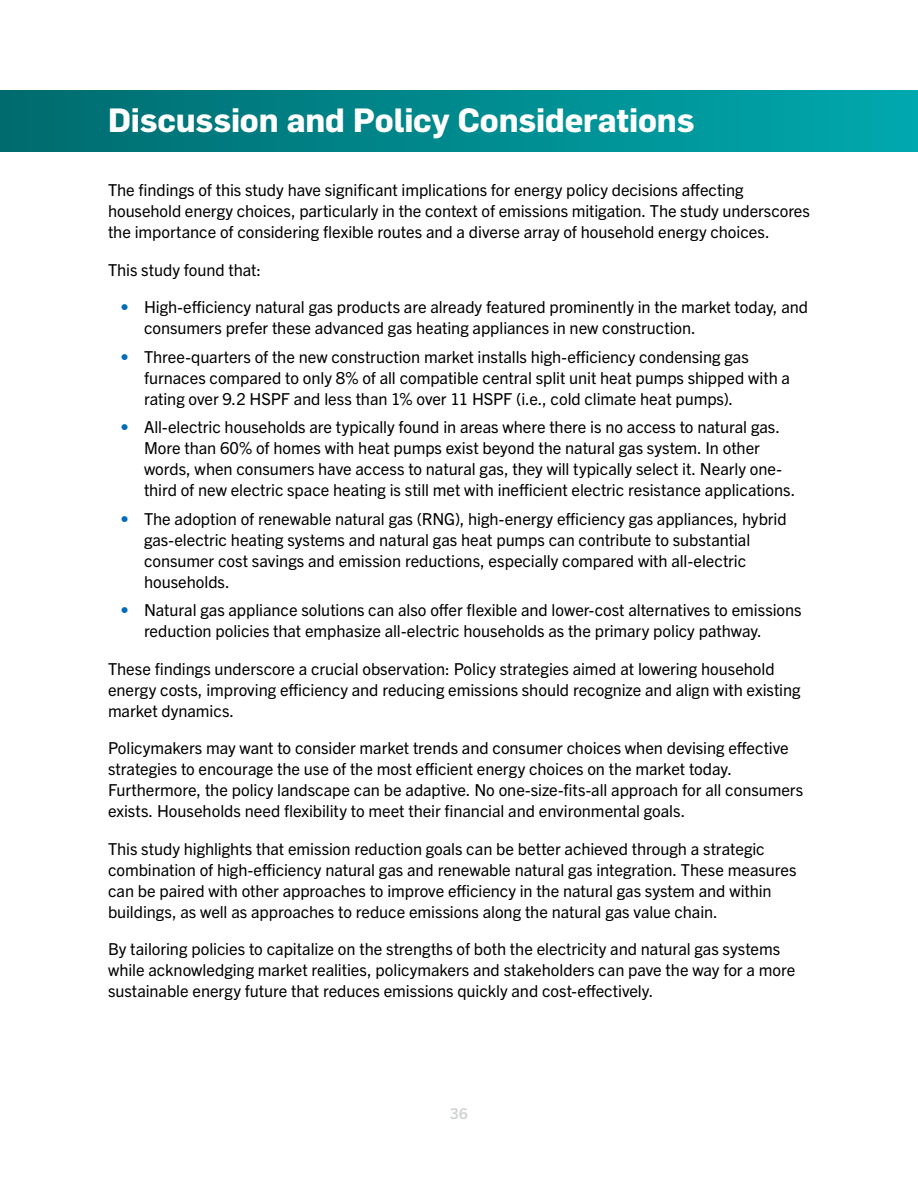
<style>
.page{position:relative;width:918px;height:1188px;background:#fff}
.page>*{position:absolute;margin:0;border:0;box-sizing:border-box;transform-origin:0 0}
.heading_1{font:700 33px "Flama";letter-spacing:-.005em;color:#fff}
.copy{font:16.5px/21px "Trade Gothic Next LT Pro";letter-spacing:-.005em;color:#000}
.t1{font:700 15px "Trade Gothic Next LT Pro";color:#d1d3d4}
.s1{font-style:italic;color:#006bb7}
</style>
<div class="page">
<div style="left:0;top:90px;width:918px;height:61px;background:linear-gradient(to right,#006b6e,#00a9ae)"></div>
<p class="heading_1" style="left:108px;top:100px;width:588px">Discussion and Policy Considerations</p>
<p class="copy" style="left:108px;top:178px;width:704px">The findings of this study have significant implications for energy policy decisions affecting household energy choices, particularly in the context of emissions mitigation. The study underscores the importance of considering flexible routes and a diverse array of household energy choices.</p>
<p class="copy" style="left:108px;top:258px;width:155px">This study found that:</p>
<p class="copy" style="left:144px;top:295px;width:666px;text-indent:-24px"><span class="s1">•</span> High-efficiency natural gas products are already featured prominently in the market today, and consumers prefer these advanced gas heating appliances in new construction.</p>
<p class="copy" style="left:144px;top:345px;width:648px;text-indent:-24px"><span class="s1">•</span> Three-quarters of the new construction market installs high-efficiency condensing gas furnaces compared to only 8% of all compatible central split unit heat pumps shipped with a rating over 9.2 HSPF and less than 1% over 11 HSPF (i.e., cold climate heat pumps).</p>
<p class="copy" style="left:144px;top:415px;width:653px;text-indent:-24px"><span class="s1">•</span> All-electric households are typically found in areas where there is no access to natural gas.<br>More than 60% of homes with heat pumps exist beyond the natural gas system. In other words, when consumers have access to natural gas, they will typically select it. Nearly one&shy;third of new electric space heating is still met with inefficient electric resistance applications.</p>
<p class="copy" style="left:144px;top:507px;width:644px;text-indent:-24px"><span class="s1">•</span> The adoption of renewable natural gas (RNG), high-energy efficiency gas appliances, hybrid gas-electric heating systems and natural gas heat pumps can contribute to substantial consumer cost savings and emission reductions, especially compared with all-electric households.</p>
<p class="copy" style="left:144px;top:598px;width:659px;text-indent:-24px"><span class="s1">•</span> Natural gas appliance solutions can also offer flexible and lower-cost alternatives to emissions reduction policies that emphasize all-electric households as the primary policy pathway.</p>
<p class="copy" style="left:108px;top:657px;width:694px">These findings underscore a crucial observation: Policy strategies aimed at lowering household energy costs, improving efficiency and reducing emissions should recognize and align with existing market dynamics.</p>
<p class="copy" style="left:108px;top:736px;width:697px">Policymakers may want to consider market trends and consumer choices when devising effective strategies to encourage the use of the most efficient energy choices on the market today.<br>Furthermore, the policy landscape can be adaptive. No one-size-fits-all approach for all consumers exists. Households need flexibility to meet their financial and environmental goals.</p>
<p class="copy" style="left:108px;top:837px;width:690px">This study highlights that emission reduction goals can be better achieved through a strategic combination of high-efficiency natural gas and renewable natural gas integration. These measures can be paired with other approaches to improve efficiency in the natural gas system and within buildings, as well as approaches to reduce emissions along the natural gas value chain.</p>
<p class="copy" style="left:108px;top:937px;width:689px">By tailoring policies to capitalize on the strengths of both the electricity and natural gas systems while acknowledging market realities, policymakers and stakeholders can pave the way for a more sustainable energy future that reduces emissions quickly and cost-effectively.</p>
<p class="t1" style="left:450px;top:1103px;width:19px">36</p>
</div>
